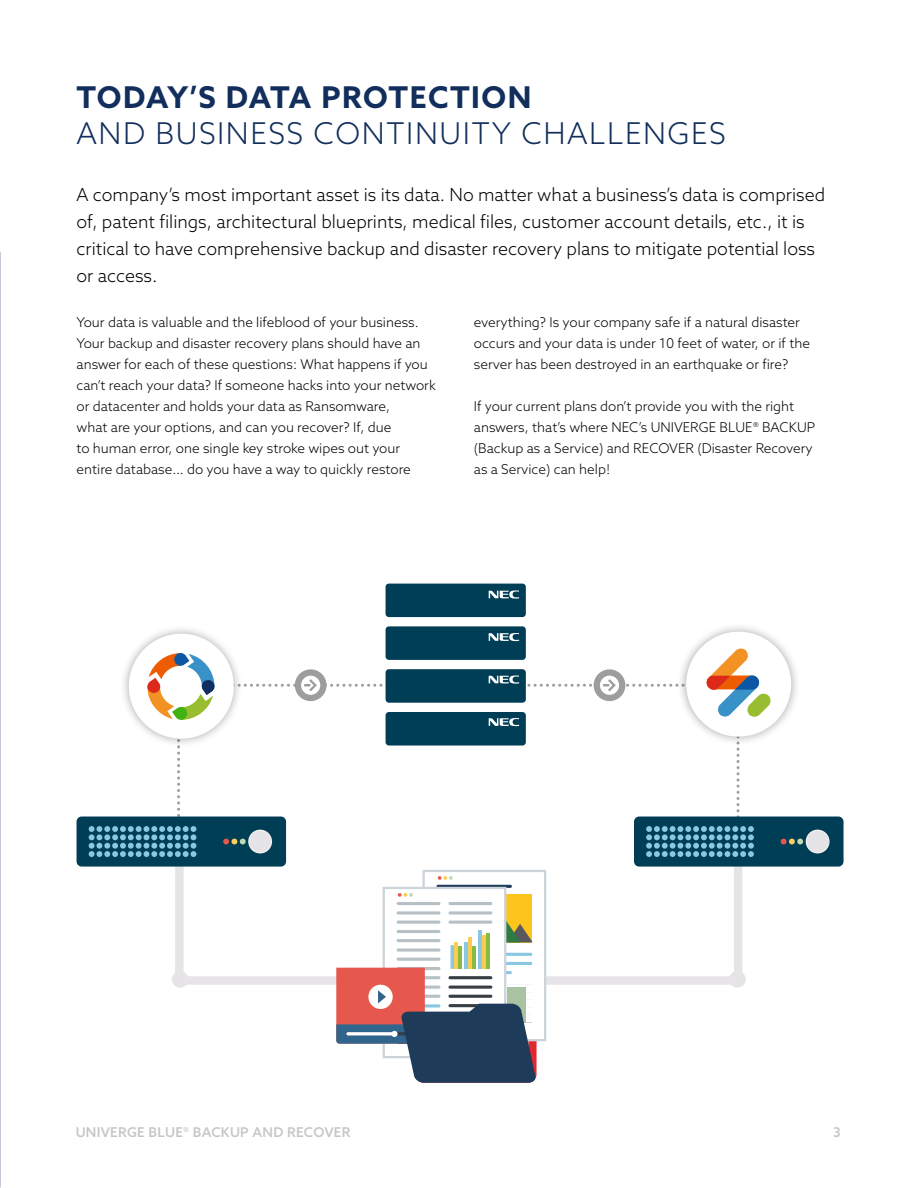
<style>
.page{position:relative;width:918px;height:1188px;background:#fff}
.page>*{position:absolute;margin:0;border:0;box-sizing:border-box;transform-origin:0 0}
.t1{font:300 30px "Azo Sans";letter-spacing:.05em;color:#112e5c}
.t2{font:700 30px "Azo Sans";letter-spacing:.05em;color:#112e5c}
.t3{font:300 18px/27px "Azo Sans";color:#000}
.t4{font:300 13.5px/21px "Azo Sans";color:#000}
.t5{font:500 13.5px "Azo Sans";letter-spacing:.02em;color:#c6c6c6}
</style>
<div class="page">
<div style="left:174px;top:976px;width:291px;height:9px;background:#e6e4e6;border-radius:4px"></div>
<div style="left:450px;top:976px;width:292px;height:9px;background:#e6e4e6;border-radius:4px"></div>
<div style="left:175px;top:855px;width:9px;height:126px;background:#e6e4e6;border-radius:4px"></div>
<div style="left:734px;top:855px;width:8px;height:129px;background:#e6e4e6;border-radius:4px"></div>
<div style="left:172px;top:971px;width:16px;height:17px;background:#e6e4e6;border-radius:50%"></div>
<div style="left:729px;top:971px;width:17px;height:17px;background:#e6e4e6;border-radius:50%"></div>
<svg style="left:336px;top:870px;width:210px;height:213px"></svg>
<div style="left:386px;top:584px;width:140px;height:33px;background:#003e56;border-radius:3px"></div>
<div style="left:386px;top:626px;width:140px;height:34px;background:#003e56;border-radius:3px"></div>
<div style="left:120px;top:624px;width:123px;height:124px;background:#000;opacity:.35"></div>
<div style="left:129px;top:634px;width:105px;height:105px;background:#fff;border-radius:50%"></div>
<svg style="left:489px;top:633px;width:30px;height:8px"></svg>
<svg style="left:489px;top:590px;width:30px;height:9px"></svg>
<div style="left:77px;top:817px;width:209px;height:50px;background:#003e56;border-radius:5px"></div>
<div style="left:634px;top:817px;width:210px;height:50px;background:#003e56;border-radius:5px"></div>
<svg style="left:781px;top:830px;width:49px;height:23px"></svg>
<div style="left:677px;top:622px;width:124px;height:124px;background:#000;opacity:.35"></div>
<div style="left:686px;top:632px;width:105px;height:105px;background:#fff;border-radius:50%"></div>
<svg style="left:89px;top:648px;width:682px;height:209px"></svg>
<h1 class="t2" style="left:77px;top:78px;width:456px">TODAY’S DATA PROTECTION</h1>
<h1 class="t1" style="left:77px;top:114px;width:651px">AND BUSINESS CONTINUITY CHALLENGES</h1>
<p class="t3" style="left:77px;top:181px;width:750px">A company’s most important asset is its data. No matter what a business’s data is comprised of, patent filings, architectural blueprints, medical files, customer account details, etc., it is critical to have comprehensive backup and disaster recovery plans to mitigate potential loss or access.</p>
<p class="t4" style="left:474px;top:312px;width:338px">everything? Is your company safe if a natural disaster occurs and your data is under 10 feet of water, or if the server has been destroyed in an earthquake or fire?</p>
<p class="t4" style="left:474px;top:396px;width:343px">If your current plans don’t provide you with the right answers, that’s where NEC’s UNIVERGE BLUE® BACKUP (Backup as a Service) and RECOVER (Disaster Recovery as a Service) can help!</p>
<p class="t4" style="left:77px;top:312px;width:361px">Your data is valuable and the lifeblood of your business.<br>Your backup and disaster recovery plans should have an answer for each of these questions: What happens if you can’t reach your data? If someone hacks into your network or datacenter and holds your data as Ransomware,<br>what are your options, and can you recover? If, due<br>to human error, one single key stroke wipes out your entire database… do you have a way to quickly restore</p>
<p class="t5" style="left:76px;top:1123px;width:276px">UNIVERGE BLUE® BACKUP AND RECOVER</p>
<p class="t5" style="left:833px;top:1123px;width:9px">3</p>
</div>
